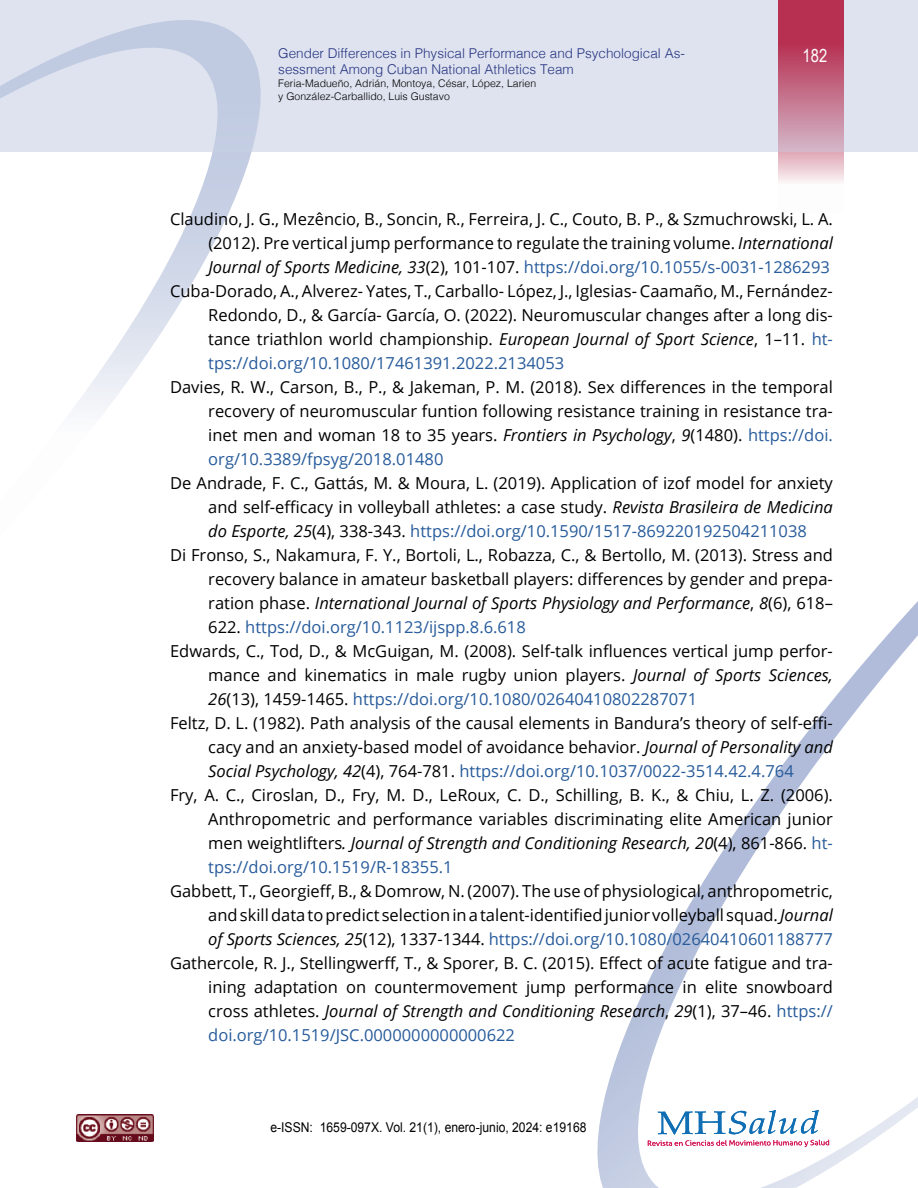
<style>
.page{position:relative;width:918px;height:1188px;background:#fff}
.page>*{position:absolute;margin:0;border:0;box-sizing:border-box;transform-origin:0 0}
.t1{font:18px "Arial Narrow";color:#fff}
.t2{font:16.5px/24px "Open Sans";color:#000;text-align:justify}
.t3{font:16.5px "Open Sans";color:#275b9b}
.t4{font:italic 16.5px "Open Sans";color:#000}
.t5{font:300 13.5px/16.2px "Helvetica";color:#283583}
.t6{font:13.5px "Arial";color:#000;scale:.9 1}
.t7{font:300 10.5px/12.6px "Helvetica";color:#000}
.s1{font-style:italic}
.s2{font-style:italic;color:#000}
.s3{color:#000}
.s4{color:#275b9b}
.s5{font-style:normal}
.s6{font-style:normal;color:#275b9b}
</style>
<div class="page">
<img style="left:77px;top:1115px;width:76px;height:27px">
<div style="left:0;top:0;width:918px;height:151px;background:#dee3ef"></div>
<svg style="left:0;top:20px;width:274px;height:391px"></svg>
<svg style="left:597px;top:601px;width:321px;height:587px"></svg>
<svg style="left:648px;top:1107px;width:181px;height:41px"></svg>
<svg style="left:778px;top:0;width:66px;height:182px;background:#c8728b"></svg>
<p class="t5" style="left:278px;top:44px;width:383px">Ef ctos del ntrenamiento cluster sobre la hipertrofia muscular:<br>Una revisión sistemática</p>
<p class="t7" style="left:278px;top:76px;width:336px">Miguel Alarcón-Rivera, Luis Benavides-Roca, Cristian Salazar Orellana,<br>Eduardo Guzmán-Muñoz</p>
<p class="t5" style="left:278px;top:44px;width:408px">Gender Differences in Physical Performance and Psychological As&shy;sessment Among Cuban National Athletics Team</p>
<p class="t7" style="left:278px;top:76px;width:259px">Feria-Madueño, Adrián, Montoya, César, López, Larien y González-Carballido, Luis Gustavo</p>
<p class="t1" style="left:803px;top:42px;width:26px">182</p>
<p class="t2" style="left:170px;top:207px;width:664px">Claudino, J. G., Mezêncio, B., Soncin, R., Ferreira, J. C., Couto, B. P., &amp; Szmuchrowski, L. A.</p>
<p class="t2" style="left:208px;top:231px;width:626px">(2012). Pre vertical jump performance to regulate the training volume. <span class="s1">International</span></p>
<p class="t3" style="left:208px;top:256px;width:623px"><span class="s2">Journal of Sports Medicine, 33</span><span class="s3">(2), 101-107.</span> https://doi.org/10.1055/s-0031-1286293</p>
<p class="t2" style="left:170px;top:279px;width:664px">Cuba-Dorado, A., Alverez- Yates, T., Carballo- López, J., Iglesias- Caamaño, M., Fernández-</p>
<p class="t2" style="left:208px;top:303px;width:626px">Redondo, D., &amp; García- García, O. (2022). Neuromuscular changes after a long dis-</p>
<p class="t2" style="left:208px;top:327px;width:626px">tance triathlon world championship. <span class="s1">European Journal of Sport Science</span>, 1–11. <span class="s4">ht-</span></p>
<p class="t3" style="left:208px;top:352px;width:357px">tps://doi.org/10.1080/17461391.2022.2134053</p>
<p class="t2" style="left:208px;top:375px;width:626px;text-indent:-38px">Davies, R. W., Carson, B., P., &amp; Jakeman, P. M. (2018). Sex differences in the temporal recovery of neuromuscular funtion following resistance training in resistance tra&shy;inet men and woman 18 to 35 years. <span class="s1">Frontiers in Psychology</span>, <span class="s1">9</span>(1480). <span class="s4">https://doi. org/10.3389/fpsyg/2018.01480</span></p>
<p class="t2" style="left:170px;top:471px;width:664px">De Andrade, F. C., Gattás, M. &amp; Moura, L. (2019). Application of izof model for anxiety</p>
<p class="t2" style="left:208px;top:495px;width:626px">and self-efficacy in volleyball athletes: a case study. <span class="s1">Revista Brasileira de Medicina</span></p>
<p class="t3" style="left:208px;top:520px;width:600px"><span class="s2">do Esporte, 25</span><span class="s3">(4), 338-343.</span> https://doi.org/10.1590/1517-869220192504211038</p>
<p class="t2" style="left:170px;top:543px;width:664px">Di Fronso, S., Nakamura, F. Y., Bortoli, L., Robazza, C., &amp; Bertollo, M. (2013). Stress and</p>
<p class="t2" style="left:208px;top:567px;width:626px">recovery balance in amateur basketball players: differences by gender and prepa-</p>
<p class="t4" style="left:208px;top:592px;width:626px"><span class="s5">ration phase.</span> International Journal of Sports Physiology and Performance<span class="s5">,</span> 8<span class="s5">(6), 618–</span></p>
<p class="t3" style="left:208px;top:616px;width:319px"><span class="s3">622.</span> https://doi.org/10.1123/ijspp.8.6.618</p>
<p class="t2" style="left:170px;top:639px;width:664px">Edwards, C., Tod, D., &amp; McGuigan, M. (2008). Self-talk influences vertical jump perfor-</p>
<p class="t2" style="left:208px;top:663px;width:626px">mance and kinematics in male rugby union players. <span class="s1">Journal of Sports Sciences,</span></p>
<p class="t3" style="left:208px;top:688px;width:490px"><span class="s2">26</span><span class="s3">(13), 1459-1465.</span> https://doi.org/10.1080/02640410802287071</p>
<p class="t2" style="left:170px;top:711px;width:664px">Feltz, D. L. (1982). Path analysis of the causal elements in Bandura’s theory of self-effi-</p>
<p class="t2" style="left:208px;top:735px;width:626px">cacy and an anxiety-based model of avoidance behavior. <span class="s1">Journal of Personality and</span></p>
<p class="t3" style="left:208px;top:760px;width:587px"><span class="s2">Social Psychology, 42</span><span class="s3">(4), 764-781.</span> https://doi.org/10.1037/0022-3514.42.4.764</p>
<p class="t2" style="left:170px;top:783px;width:664px">Fry, A. C., Ciroslan, D., Fry, M. D., LeRoux, C. D., Schilling, B. K., &amp; Chiu, L. Z. (2006).</p>
<p class="t2" style="left:208px;top:807px;width:626px">Anthropometric and performance variables discriminating elite American junior</p>
<p class="t4" style="left:208px;top:832px;width:626px"><span class="s5">men weightlifters</span>. Journal of Strength and Conditioning Research, 20<span class="s5">(4), 861-866.</span> <span class="s6">ht-</span></p>
<p class="t3" style="left:208px;top:856px;width:246px">tps://doi.org/10.1519/R-18355.1</p>
<p class="t2" style="left:170px;top:879px;width:664px">Gabbett, T., Georgieff, B., &amp; Domrow, N. (2007). The use of physiological, anthropometric,</p>
<p class="t2" style="left:208px;top:903px;width:626px">and skill data to predict selection in a talent-identified junior volleyball squad. <span class="s1">Journal</span></p>
<p class="t3" style="left:208px;top:928px;width:626px"><span class="s2">of Sports Sciences, 25</span><span class="s3">(12), 1337-1344.</span> https://doi.org/10.1080/02640410601188777</p>
<p class="t2" style="left:170px;top:951px;width:664px">Gathercole, R. J., Stellingwerff, T., &amp; Sporer, B. C. (2015). Effect of acute fatigue and tra-</p>
<p class="t2" style="left:208px;top:975px;width:626px">ining adaptation on countermovement jump performance in elite snowboard</p>
<p class="t4" style="left:208px;top:1000px;width:626px"><span class="s5">cross athletes.</span> Journal of Strength and Conditioning Research<span class="s5">,</span> 29<span class="s5">(1), 37–46.</span> <span class="s6">https://</span></p>
<p class="t3" style="left:208px;top:1024px;width:308px">doi.org/10.1519/JSC.0000000000000622</p>
<p class="t6" style="left:270px;top:1118px;width:353px">e-ISSN: 1659-097X. Vol. 21(1), enero-junio, 2024: e19168</p>
</div>
